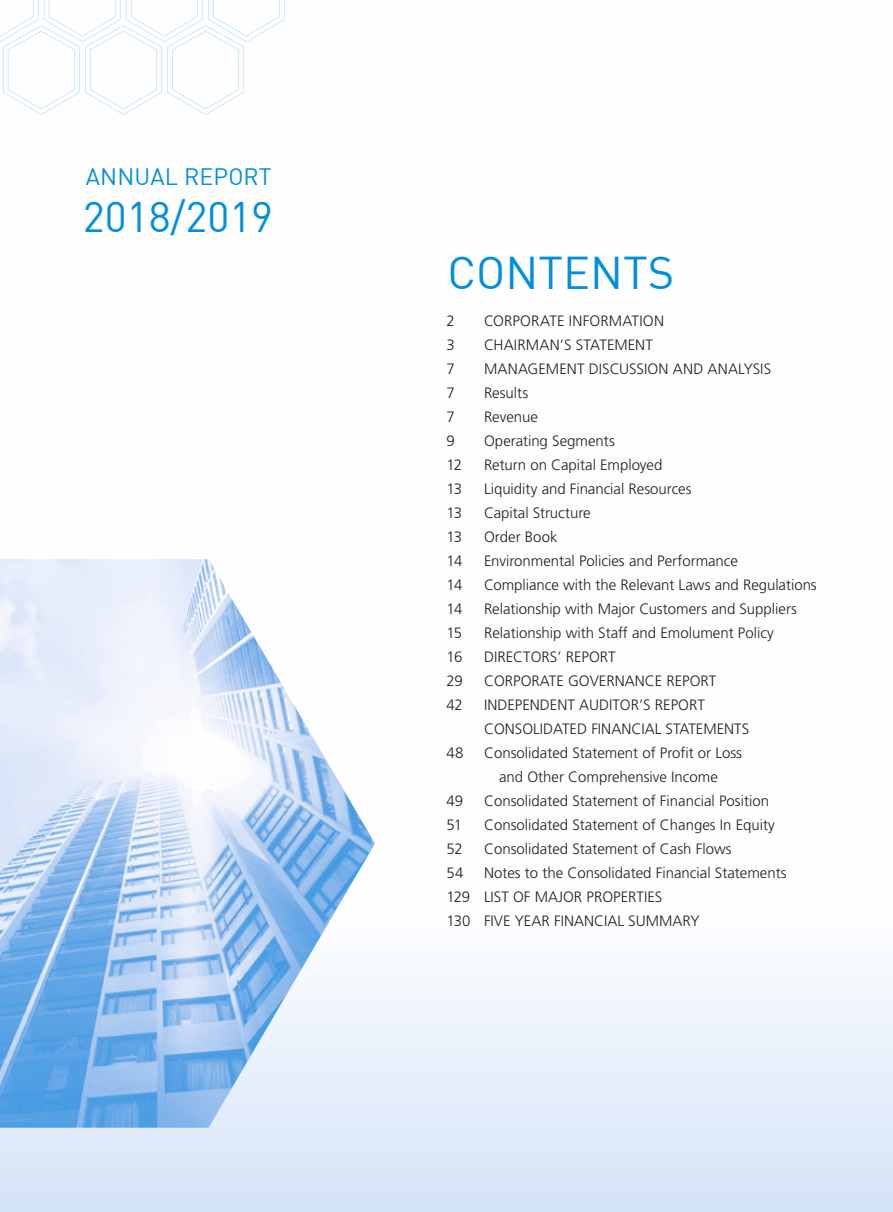
<style>
.page{position:relative;width:893px;height:1212px;background:#fff}
.page>*{position:absolute;margin:0;border:0;box-sizing:border-box;transform-origin:0 0}
.t1{font:45px "DIN";color:#008fde}
.t2{font:42px "DIN";color:#008fde}
.t3{font:23.25px "DIN";letter-spacing:.005em;color:#008fde}
.t4{font:300 15px/24px "Frutiger LT Std";color:#231f20}
</style>
<div class="page">
<svg style="left:0;top:980px;width:893px;height:232px;background:#e2ebf9"></svg>
<svg style="left:0;top:0;width:285px;height:115px"></svg>
<img style="left:0;top:559px;width:375px;height:569px">
<h3 class="t3" style="left:86px;top:162px;width:187px">ANNUAL REPORT</h3>
<h2 class="t2" style="left:83px;top:190px;width:192px">2018/2019</h2>
<h1 class="t1" style="left:448px;top:245px;width:228px">CONTENTS</h1>
<p class="t4" style="left:446px;top:309px;width:10px">2</p>
<p class="t4" style="left:484px;top:309px;width:182px">CORPORATE INFORMATION</p>
<p class="t4" style="left:446px;top:333px;width:10px">3</p>
<p class="t4" style="left:484px;top:333px;width:171px">CHAIRMAN’S STATEMENT</p>
<p class="t4" style="left:446px;top:357px;width:10px">7</p>
<p class="t4" style="left:484px;top:357px;width:289px">MANAGEMENT DISCUSSION AND ANALYSIS</p>
<p class="t4" style="left:446px;top:381px;width:10px">7</p>
<p class="t4" style="left:484px;top:381px;width:46px">Results</p>
<p class="t4" style="left:446px;top:405px;width:10px">7</p>
<p class="t4" style="left:484px;top:405px;width:55px">Revenue</p>
<p class="t4" style="left:446px;top:429px;width:10px">9</p>
<p class="t4" style="left:484px;top:429px;width:132px">Operating Segments</p>
<p class="t4" style="left:446px;top:453px;width:17px">12</p>
<p class="t4" style="left:484px;top:453px;width:180px">Return on Capital Employed</p>
<p class="t4" style="left:446px;top:477px;width:17px">13</p>
<p class="t4" style="left:484px;top:477px;width:209px">Liquidity and Financial Resources</p>
<p class="t4" style="left:446px;top:501px;width:17px">13</p>
<p class="t4" style="left:484px;top:501px;width:108px">Capital Structure</p>
<p class="t4" style="left:446px;top:525px;width:17px">13</p>
<p class="t4" style="left:484px;top:525px;width:75px">Order Book</p>
<p class="t4" style="left:446px;top:549px;width:17px">14</p>
<p class="t4" style="left:484px;top:549px;width:255px">Environmental Policies and Performance</p>
<p class="t4" style="left:446px;top:573px;width:17px">14</p>
<p class="t4" style="left:484px;top:573px;width:334px">Compliance with the Relevant Laws and Regulations</p>
<p class="t4" style="left:446px;top:597px;width:17px">14</p>
<p class="t4" style="left:484px;top:597px;width:315px">Relationship with Major Customers and Suppliers</p>
<p class="t4" style="left:446px;top:621px;width:17px">15</p>
<p class="t4" style="left:484px;top:621px;width:291px">Relationship with Staff and Emolument Policy</p>
<p class="t4" style="left:446px;top:645px;width:17px">16</p>
<p class="t4" style="left:484px;top:645px;width:133px">DIRECTORS’ REPORT</p>
<p class="t4" style="left:446px;top:669px;width:18px">29</p>
<p class="t4" style="left:484px;top:669px;width:234px">CORPORATE GOVERNANCE REPORT</p>
<p class="t4" style="left:446px;top:693px;width:18px">42</p>
<p class="t4" style="left:484px;top:693px;width:267px">INDEPENDENT AUDITOR’S REPORT<br>CONSOLIDATED FINANCIAL STATEMENTS</p>
<p class="t4" style="left:446px;top:741px;width:19px">48</p>
<p class="t4" style="left:499px;top:741px;width:245px;text-indent:-15px">Consolidated Statement of Profit or Loss and Other Comprehensive Income</p>
<p class="t4" style="left:446px;top:789px;width:18px">49</p>
<p class="t4" style="left:484px;top:789px;width:287px">Consolidated Statement of Financial Position</p>
<p class="t4" style="left:446px;top:813px;width:17px">51</p>
<p class="t4" style="left:484px;top:813px;width:292px">Consolidated Statement of Changes In Equity</p>
<p class="t4" style="left:446px;top:837px;width:18px">52</p>
<p class="t4" style="left:484px;top:837px;width:249px">Consolidated Statement of Cash Flows</p>
<p class="t4" style="left:446px;top:861px;width:18px">54</p>
<p class="t4" style="left:446px;top:861px;width:342px;text-indent:38px">Notes to the Consolidated Financial Statements<br>129 LIST OF MAJOR PROPERTIES<br>130 FIVE YEAR FINANCIAL SUMMARY</p>
</div>
